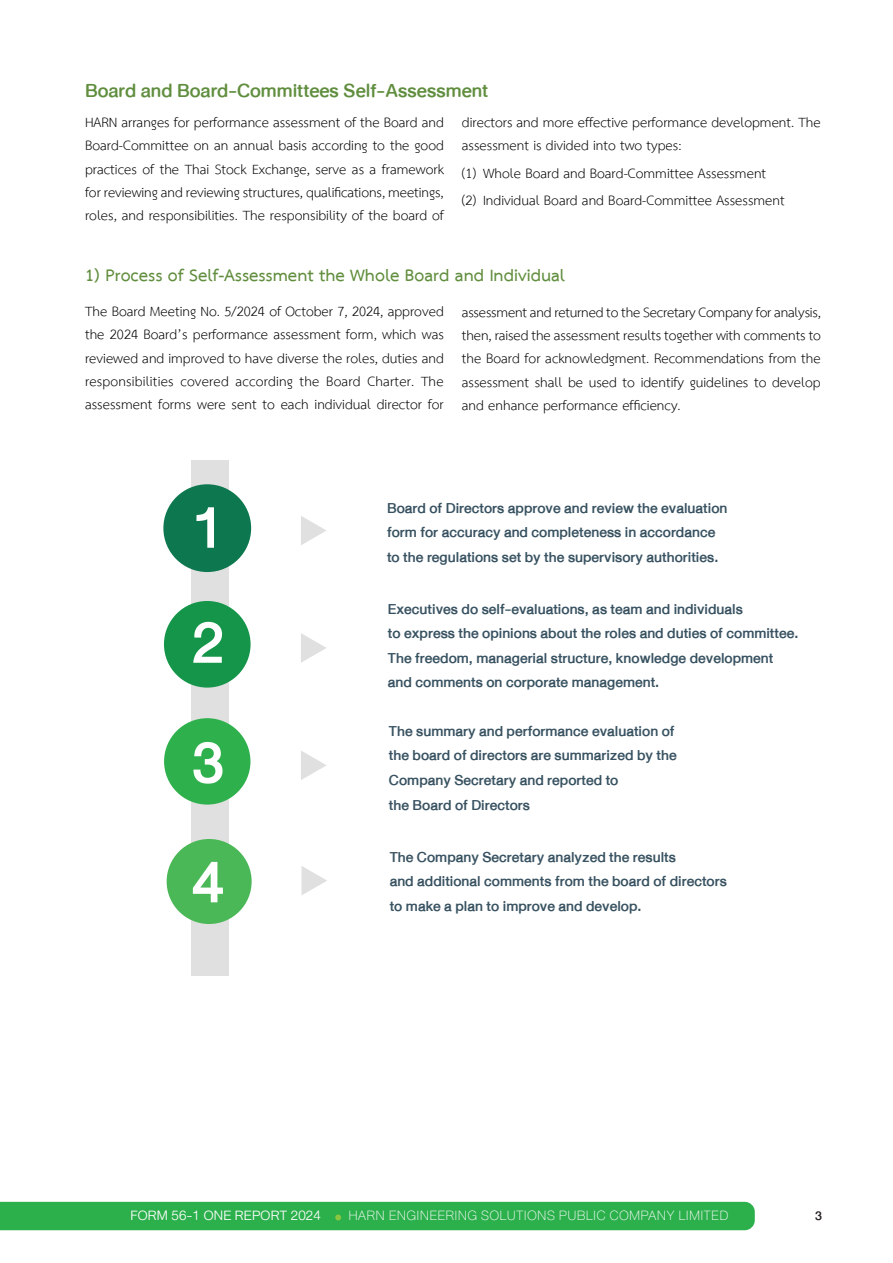
<style>
.page{position:relative;width:893px;height:1263px;background:#fff}
.page>*{position:absolute;margin:0;border:0;box-sizing:border-box;transform-origin:0 0}
.t1{font:84.75px/118.2px "DB Helvethaica X 65 Med";color:#fff;text-align:justify}
.t2{font:500 27px "DB Helvethaica Mon X";color:#608e3e}
.t3{font:700 24px "TH Sarabun New";color:#618e3e}
.t4{font:20.55px/24.6px "DB Helvethaica X 65 Med";color:#385261}
.t5{font:19.5px/23.4px "TH Sarabun New";color:#000;text-align:justify}
.t6{font:100 19.5px "DB Heavent";letter-spacing:.01em;color:#fff}
.t7{font:300 19.5px "DB Heaventt";letter-spacing:.01em;color:#fff}
.t8{font:500 18px "DB Heavent";color:#231f20}
</style>
<div class="page">
<div style="left:0;top:1202px;width:755px;height:28px;background:#2cb04c"></div>
<div style="left:192px;top:460px;width:37px;height:516px;background:#e0e0e0"></div>
<div style="left:163px;top:484px;width:88px;height:88px;background:#0d774f;border-radius:50%"></div>
<div style="left:164px;top:601px;width:87px;height:87px;background:#149549;border-radius:50%"></div>
<div style="left:164px;top:718px;width:86px;height:86px;background:#2eb04c;border-radius:50%"></div>
<svg style="left:301px;top:516px;width:25px;height:29px"></svg>
<svg style="left:301px;top:633px;width:25px;height:30px"></svg>
<svg style="left:301px;top:751px;width:25px;height:29px"></svg>
<svg style="left:301px;top:866px;width:26px;height:29px"></svg>
<div style="left:167px;top:839px;width:85px;height:85px;background:#4bb857;border-radius:50%"></div>
<p class="t2" style="left:85px;top:75px;width:405px">Board and Board-Committees Self-Assessment</p>
<p class="t5" style="left:85px;top:111px;width:360px">HARN arranges for performance assessment of the Board and Board-Committee on an annual basis according to the good practices of the Thai Stock Exchange, serve as a framework for reviewing and reviewing structures, qualifications, meetings, roles, and responsibilities. The responsibility of the board of</p>
<p class="t5" style="left:462px;top:111px;width:360px">directors and more effective performance development. The assessment is divided into two types:</p>
<p class="t5" style="left:462px;top:162px;width:306px">(1) Whole Board and Board-Committee Assessment</p>
<p class="t5" style="left:462px;top:190px;width:324px">(2) Individual Board and Board-Committee Assessment</p>
<p class="t3" style="left:85px;top:260px;width:481px">1) Process of Self-Assessment the Whole Board and Individual</p>
<p class="t5" style="left:85px;top:300px;width:360px">The Board Meeting No. 5/2024 of October 7, 2024, approved the 2024 Board’s performance assessment form, which was reviewed and improved to have diverse the roles, duties and responsibilities covered according the Board Charter. The assessment forms were sent to each individual director for</p>
<p class="t5" style="left:462px;top:301px;width:361px">assessment and returned to the Secretary Company for analysis, then, raised the assessment results together with comments to the Board for acknowledgment. Recommendations from the assessment shall be used to identify guidelines to develop and enhance performance efficiency.</p>
<p class="t1" style="left:191px;top:469px;width:35px">1<br>2<br>3<br>4</p>
<p class="t4" style="left:387px;top:496px;width:342px">Board of Directors approve and review the evaluation form for accuracy and completeness in accordance to the regulations set by the supervisory authorities.</p>
<p class="t4" style="left:388px;top:596px;width:412px">Executives do self-evaluations, as team and individuals<br>to express the opinions about the roles and duties of committee.<br>The freedom, managerial structure, knowledge development and comments on corporate management.</p>
<p class="t4" style="left:389px;top:718px;width:289px">The summary and performance evaluation of the board of directors are summarized by the Company Secretary and reported to<br>the Board of Directors</p>
<p class="t4" style="left:390px;top:844px;width:339px">The Company Secretary analyzed the results<br>and additional comments from the board of directors to make a plan to improve and develop.</p>
<p class="t7" style="left:130px;top:1205px;width:192px">FORM 56-1 ONE REPORT 2024</p>
<p class="t6" style="left:348px;top:1205px;width:382px">HARN ENGINEERING SOLUTIONS PUBLIC COMPANY LIMITED</p>
<p class="t8" style="left:815px;top:1205px;width:8px">3</p>
</div>
